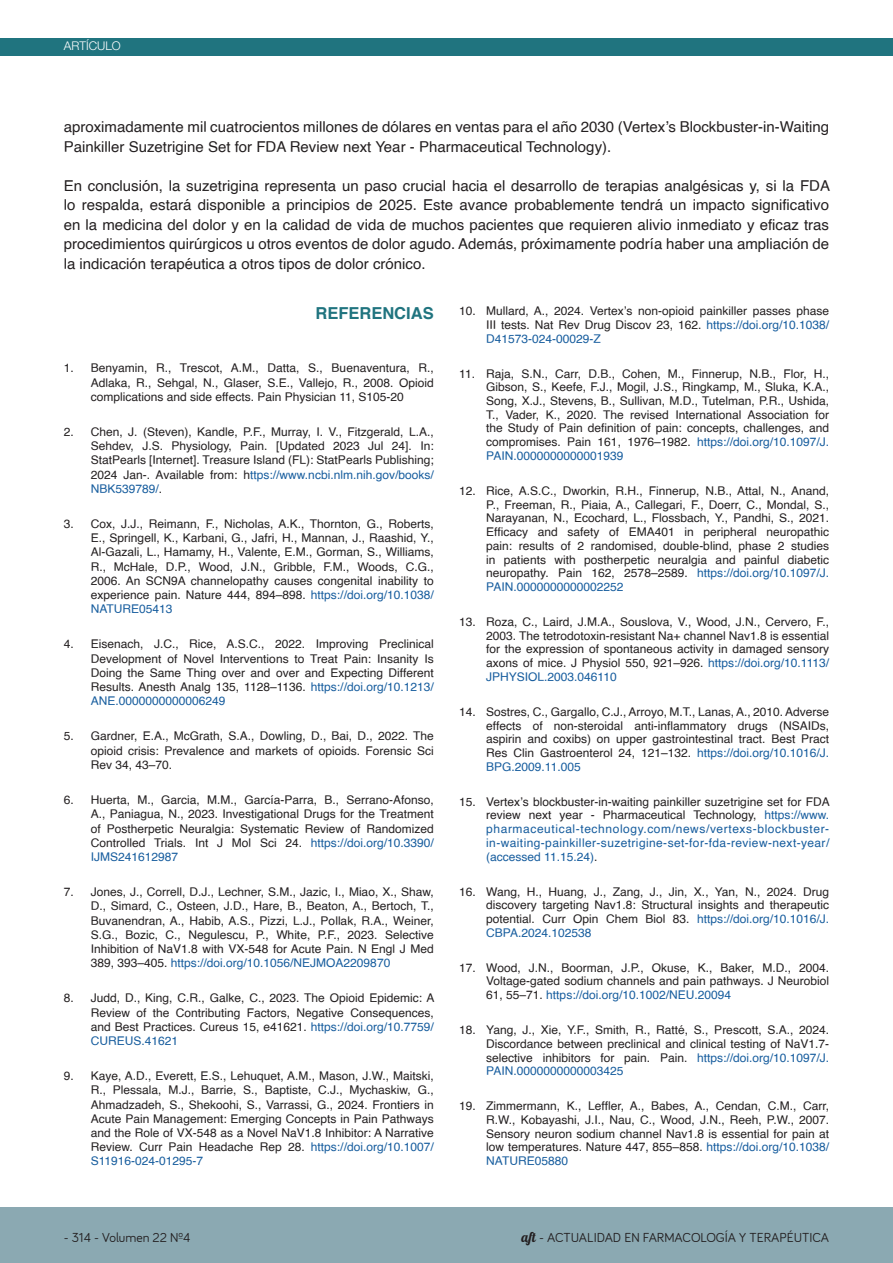
<style>
.page{position:relative;width:893px;height:1263px;background:#fff}
.page>*{position:absolute;margin:0;border:0;box-sizing:border-box;transform-origin:0 0}
.REFERENCIAS_BIBLIOGR{font:700 16.5px "Helvetica";color:#20747f}
.PÁRRAFO{font:15px/19.5px "Helvetica";color:#231f20}
.NUMERACIÓN{font:13.5px "Bariol";color:#231f20}
.t1{font:12px/14.1px "Helvetica";color:#231f20;text-align:justify}
.t2{font:12px/13.6px "Helvetica";letter-spacing:.035em;color:#175d9e;text-align:justify}
.t3{font:300 12px "Helvetica Neue";color:#fff}
.s1{color:#175d9e}
.s2{color:#231f20}
.s3{font-family:"Lobster 1.4"}
</style>
<div class="page">
<div style="left:0;top:1208px;width:893px;height:55px;background:#8ba9b2"></div>
<div style="left:0;top:38px;width:893px;height:17px;background:#20747f"></div>
<p class="t3" style="left:64px;top:38px;width:58px">ARTÍCULO</p>
<p class="PÁRRAFO" style="left:64px;top:117px;width:767px">aproximadamente mil cuatrocientos millones de dólares en ventas para el año 2030 (Vertex’s Blockbuster-in-Waiting<br>Painkiller Suzetrigine Set for FDA Review next Year - Pharmaceutical Technology).</p>
<p class="PÁRRAFO" style="left:64px;top:176px;width:768px;text-align:justify">En conclusión, la suzetrigina representa un paso crucial hacia el desarrollo de terapias analgésicas y, si la FDA lo respalda, estará disponible a principios de 2025. Este avance probablemente tendrá un impacto significativo en la medicina del dolor y en la calidad de vida de muchos pacientes que requieren alivio inmediato y eficaz tras procedimientos quirúrgicos u otros eventos de dolor agudo. Además, próximamente podría haber una ampliación de la indicación terapéutica a otros tipos de dolor crónico.</p>
<p class="REFERENCIAS_BIBLIOGR" style="left:315px;top:299px;width:120px">REFERENCIAS</p>
<p class="t1" style="left:486px;top:304px;width:344px;line-height:13.6px;text-indent:-27px">10. Mullard, A., 2024. Vertex’s non-opioid painkiller passes phase III tests. Nat Rev Drug Discov 23, 162. <span class="s1">https://doi.org/10.1038/ D41573-024-00029-Z</span></p>
<p class="t1" style="left:486px;top:367px;width:344px;line-height:13.6px;text-indent:-27px">11. Raja, S.N., Carr, D.B., Cohen, M., Finnerup, N.B., Flor, H., Gibson, S., Keefe, F.J., Mogil, J.S., Ringkamp, M., Sluka, K.A., Song, X.J., Stevens, B., Sullivan, M.D., Tutelman, P.R., Ushida, T., Vader, K., 2020. The revised International Association for the Study of Pain definition of pain: concepts, challenges, and compromises. Pain 161, 1976–1982. <span class="s1">https://doi.org/10.1097/J.<br>PAIN.0000000000001939</span></p>
<p class="t1" style="left:486px;top:484px;width:344px;line-height:13.6px;text-indent:-27px">12. Rice, A.S.C., Dworkin, R.H., Finnerup, N.B., Attal, N., Anand, P., Freeman, R., Piaia, A., Callegari, F., Doerr, C., Mondal, S., Narayanan, N., Ecochard, L., Flossbach, Y., Pandhi, S., 2021.<br>Efficacy and safety of EMA401 in peripheral neuropathic pain: results of 2 randomised, double-blind, phase 2 studies in patients with postherpetic neuralgia and painful diabetic neuropathy. Pain 162, 2578–2589. <span class="s1">https://doi.org/10.1097/J.<br>PAIN.0000000000002252</span></p>
<p class="t1" style="left:486px;top:615px;width:344px;line-height:13.6px;text-indent:-27px">13. Roza, C., Laird, J.M.A., Souslova, V., Wood, J.N., Cervero, F., 2003. The tetrodotoxin-resistant Na+ channel Nav1.8 is essential for the expression of spontaneous activity in damaged sensory axons of mice. J Physiol 550, 921–926. <span class="s1">https://doi.org/10.1113/ JPHYSIOL.2003.046110</span></p>
<p class="t1" style="left:486px;top:705px;width:344px;line-height:13.6px;text-indent:-27px">14. Sostres, C., Gargallo, C.J., Arroyo, M.T., Lanas, A., 2010. Adverse effects of non-steroidal anti-inflammatory drugs (NSAIDs, aspirin and coxibs) on upper gastrointestinal tract. Best Pract Res Clin Gastroenterol 24, 121–132. <span class="s1">https://doi.org/10.1016/J.<br>BPG.2009.11.005</span></p>
<p class="t2" style="left:486px;top:795px;width:345px;text-indent:-27px"><span class="s2">15. Vertex’s blockbuster-in-waiting painkiller suzetrigine set for FDA review next year - Pharmaceutical Technology,</span> https://www. pharmaceutical-technology.com/news/vertexs-blockbuster&shy;in-waiting-painkiller-suzetrigine-set-for-fda-review-next-year/ (accessed 11.15.24)<span class="s2">.</span></p>
<p class="t1" style="left:486px;top:885px;width:344px;line-height:13.6px;text-indent:-27px">16. Wang, H., Huang, J., Zang, J., Jin, X., Yan, N., 2024. Drug discovery targeting Nav1.8: Structural insights and therapeutic potential. Curr Opin Chem Biol 83. <span class="s1">https://doi.org/10.1016/J.<br>CBPA.2024.102538</span></p>
<p class="t1" style="left:486px;top:961px;width:344px;line-height:13.6px;text-indent:-27px">17. Wood, J.N., Boorman, J.P., Okuse, K., Baker, M.D., 2004.<br>Voltage-gated sodium channels and pain pathways. J Neurobiol 61, 55–71. <span class="s1">https://doi.org/10.1002/NEU.20094</span></p>
<p class="t1" style="left:486px;top:1023px;width:344px;line-height:13.6px;text-indent:-27px">18. Yang, J., Xie, Y.F., Smith, R., Ratté, S., Prescott, S.A., 2024.<br>Discordance between preclinical and clinical testing of NaV1.7- selective inhibitors for pain. Pain. <span class="s1">https://doi.org/10.1097/J.<br>PAIN.0000000000003425</span></p>
<p class="t1" style="left:486px;top:1099px;width:344px;line-height:13.6px;text-indent:-27px">19. Zimmermann, K., Leffler, A., Babes, A., Cendan, C.M., Carr, R.W., Kobayashi, J.I., Nau, C., Wood, J.N., Reeh, P.W., 2007.<br>Sensory neuron sodium channel Nav1.8 is essential for pain at low temperatures. Nature 447, 855–858. <span class="s1">https://doi.org/10.1038/ NATURE05880</span></p>
<p class="t1" style="left:91px;top:361px;width:344px;text-indent:-27px">1. Benyamin, R., Trescot, A.M., Datta, S., Buenaventura, R., Adlaka, R., Sehgal, N., Glaser, S.E., Vallejo, R., 2008. Opioid complications and side effects. Pain Physician 11, S105-20</p>
<p class="t1" style="left:91px;top:425px;width:344px;text-indent:-27px">2. Chen, J. (Steven), Kandle, P.F., Murray, I. V., Fitzgerald, L.A., Sehdev, J.S. Physiology, Pain. [Updated 2023 Jul 24]. In:<br>StatPearls [Internet]. Treasure Island (FL): StatPearls Publishing; 2024 Jan-. Available from: h<span class="s1">ttps://www.ncbi.nlm.nih.gov/books/ NBK539789/</span>.</p>
<p class="t1" style="left:91px;top:517px;width:344px;text-indent:-27px">3. Cox, J.J., Reimann, F., Nicholas, A.K., Thornton, G., Roberts, E., Springell, K., Karbani, G., Jafri, H., Mannan, J., Raashid, Y., Al-Gazali, L., Hamamy, H., Valente, E.M., Gorman, S., Williams, R., McHale, D.P., Wood, J.N., Gribble, F.M., Woods, C.G., 2006. An SCN9A channelopathy causes congenital inability to experience pain. Nature 444, 894–898. <span class="s1">https://doi.org/10.1038/ NATURE05413</span></p>
<p class="t1" style="left:91px;top:637px;width:344px;text-indent:-27px">4. Eisenach, J.C., Rice, A.S.C., 2022. Improving Preclinical Development of Novel Interventions to Treat Pain: Insanity Is Doing the Same Thing over and over and Expecting Different Results. Anesth Analg 135, 1128–1136. <span class="s1">https://doi.org/10.1213/ ANE.0000000000006249</span></p>
<p class="t1" style="left:91px;top:729px;width:344px;text-indent:-27px">5. Gardner, E.A., McGrath, S.A., Dowling, D., Bai, D., 2022. The opioid crisis: Prevalence and markets of opioids. Forensic Sci Rev 34, 43–70.</p>
<p class="t1" style="left:91px;top:793px;width:344px;text-indent:-27px">6. Huerta, M., Garcia, M.M., García-Parra, B., Serrano-Afonso, A., Paniagua, N., 2023. Investigational Drugs for the Treatment of Postherpetic Neuralgia: Systematic Review of Randomized Controlled Trials. Int J Mol Sci 24. <span class="s1">https://doi.org/10.3390/ IJMS241612987</span></p>
<p class="t1" style="left:91px;top:885px;width:344px;text-indent:-27px">7. Jones, J., Correll, D.J., Lechner, S.M., Jazic, I., Miao, X., Shaw, D., Simard, C., Osteen, J.D., Hare, B., Beaton, A., Bertoch, T., Buvanendran, A., Habib, A.S., Pizzi, L.J., Pollak, R.A., Weiner, S.G., Bozic, C., Negulescu, P., White, P.F., 2023. Selective Inhibition of NaV1.8 with VX-548 for Acute Pain. N Engl J Med 389, 393–405. <span class="s1">https://doi.org/10.1056/NEJMOA2209870</span></p>
<p class="t1" style="left:91px;top:991px;width:345px;text-indent:-27px">8. Judd, D., King, C.R., Galke, C., 2023. The Opioid Epidemic: A Review of the Contributing Factors, Negative Consequences, and Best Practices. Cureus 15, e41621. <span class="s1">https://doi.org/10.7759/ CUREUS.41621</span></p>
<p class="t1" style="left:91px;top:1069px;width:344px;text-indent:-27px">9. Kaye, A.D., Everett, E.S., Lehuquet, A.M., Mason, J.W., Maitski, R., Plessala, M.J., Barrie, S., Baptiste, C.J., Mychaskiw, G., Ahmadzadeh, S., Shekoohi, S., Varrassi, G., 2024. Frontiers in Acute Pain Management: Emerging Concepts in Pain Pathways and the Role of VX-548 as a Novel NaV1.8 Inhibitor: A Narrative Review. Curr Pain Headache Rep 28. <span class="s1">https://doi.org/10.1007/ S11916-024-01295-7</span></p>
<p class="NUMERACIÓN" style="left:64px;top:1230px;width:128px">- 314 - Volumen 22 Nº4</p>
<p class="NUMERACIÓN" style="left:522px;top:1230px;width:309px"><span class="s3">aft</span> - ACTUALIDAD EN FARMACOLOGÍA Y TERAPÉUTICA</p>
</div>
